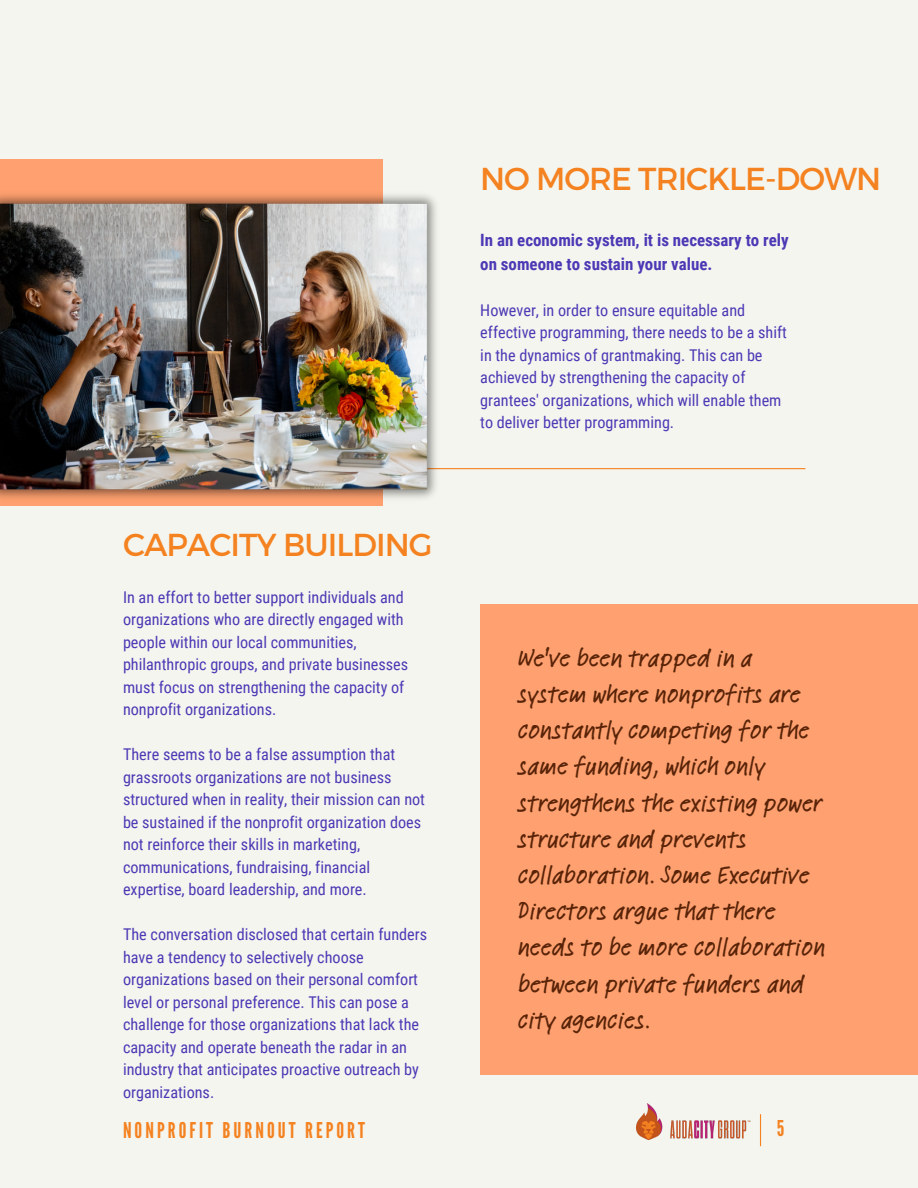
<style>
.page{position:relative;width:918px;height:1188px;background:#f5f5ef}
.page>*{position:absolute;margin:0;border:0;box-sizing:border-box;transform-origin:0 0}
.t1{font:31.65px "Montserrat";letter-spacing:-.03em;color:#f48220}
.t2{font:500 25.95px/36.3px "Feltpen Com";color:#582308}
.t3{font:21.75px "League Gothic";letter-spacing:.14em;color:#f48220}
.t4{font:700 16.95px/23.7px "Roboto Condensed";color:#4b39b5}
.t5{font:16.2px/22.5px "Roboto Condensed";color:#4b39b5}
</style>
<div class="page">
<div style="left:0;top:159px;width:382px;height:347px;background:#fea06f"></div>
<hr style="left:123px;top:468px;width:682px;height:1px;background:#f48220">
<img style="left:0;top:187px;width:452px;height:318px">
<hr style="left:760px;top:1114px;width:1px;height:32px;background:#f48220">
<img style="left:637px;top:1103px;width:114px;height:37px">
<div style="left:480px;top:604px;width:438px;height:471px;background:#fea06f"></div>
<p class="t1" style="left:480px;top:158px;width:403px">NO MORE TRICKLE-DOWN</p>
<p class="t1" style="left:123px;top:524px;width:311px">CAPACITY BUILDING</p>
<p class="t5" style="left:123px;top:586px;width:287px">In an effort to better support individuals and organizations who are directly engaged with people within our local communities, philanthropic groups, and private businesses must focus on strengthening the capacity of nonprofit organizations.</p>
<p class="t5" style="left:123px;top:743px;width:304px">There seems to be a false assumption that grassroots organizations are not business structured when in reality, their mission can not be sustained if the nonprofit organization does not reinforce their skills in marketing, communications, fundraising, financial expertise, board leadership, and more.</p>
<p class="t5" style="left:123px;top:923px;width:306px">The conversation disclosed that certain funders have a tendency to selectively choose organizations based on their personal comfort level or personal preference. This can pose a challenge for those organizations that lack the capacity and operate beneath the radar in an industry that anticipates proactive outreach by organizations.</p>
<p class="t4" style="left:480px;top:229px;width:310px">In an economic system, it is necessary to rely on someone to sustain your value.</p>
<p class="t5" style="left:480px;top:299px;width:308px">However, in order to ensure equitable and effective programming, there needs to be a shift in the dynamics of grantmaking. This can be achieved by strengthening the capacity of grantees' organizations, which will enable them to deliver better programming.</p>
<p class="t2" style="left:518px;top:639px;width:309px">We've been trapped in a system where nonprofits are constantly competing for the same funding, which only strengthens the existing power structure and prevents collaboration. Some Executive<br>Directors argue that there needs to be more collaboration between private funders and city agencies.</p>
<p class="t3" style="left:123px;top:1117px;width:244px">NONPROFIT BURNOUT REPORT</p>
<p class="t3" style="left:777px;top:1116px;width:9px">5</p>
</div>
